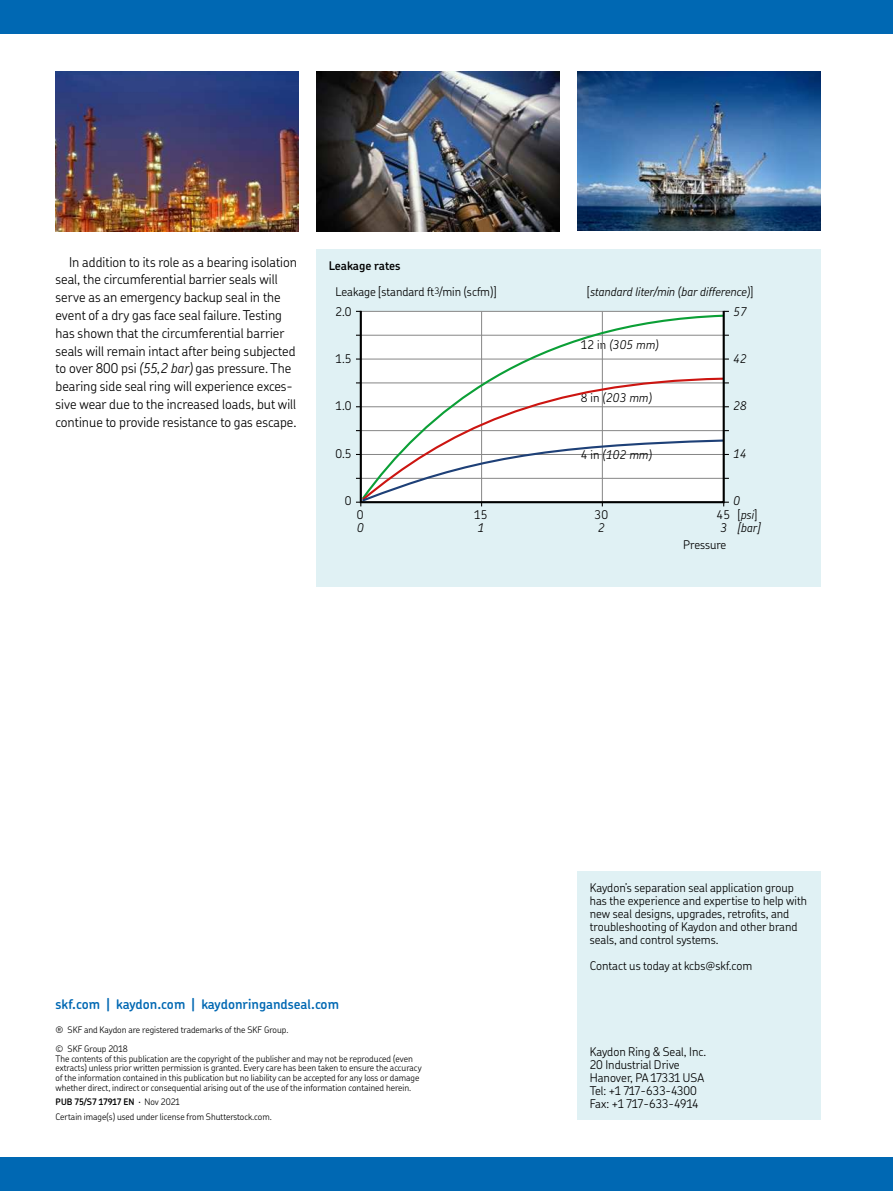
<style>
.page{position:relative;width:893px;height:1191px;background:#fff}
.page>*{position:absolute;margin:0;border:0;box-sizing:border-box;transform-origin:0 0}
.t1{font:300 13.5px/17.9px "SKF Chevin OT";color:#000}
.t2{font:600 13.5px "SKF Chevin OT";color:#0068b3}
.t3{font:300 12px/13px "SKF Chevin OT";color:#000}
.t4{font:italic 300 12px "SKF Chevin OT";color:#000}
.t5{font:600 12px "SKF Chevin OT";letter-spacing:-.005em;color:#000}
.t6{font:300 9px/9.8px "SKF Chevin OT";color:#000}
.s1{font-style:italic}
.s2{font-style:normal}
.s3{font-weight:600}
</style>
<div class="page">
<div style="left:316px;top:249px;width:504px;height:338px;background:#e0f1f4"></div>
<img style="left:55px;top:71px;width:243px;height:160px">
<img style="left:316px;top:71px;width:243px;height:160px">
<img style="left:578px;top:71px;width:242px;height:160px">
<hr style="left:481px;top:311px;width:1px;height:191px;background:#868686">
<hr style="left:602px;top:311px;width:1px;height:191px;background:#868686">
<svg style="left:363px;top:314px;width:363px;height:118px;background:#f5f8f6"></svg>
<svg style="left:363px;top:377px;width:362px;height:61px;background:#f4f0ef"></svg>
<svg style="left:356px;top:438px;width:373px;height:68px;background:#edeeef"></svg>
<div style="left:360px;top:310px;width:364px;height:193px;border:2px solid #000"></div>
<div style="left:577px;top:871px;width:243px;height:249px;background:#e0f1f4"></div>
<div style="left:0;top:0;width:892px;height:34px;background:#0068b3"></div>
<div style="left:0;top:1157px;width:892px;height:34px;background:#0068b3"></div>
<p class="t1" style="left:55px;top:253px;width:243px;text-indent:14px">In addition to its role as a bearing isolation seal, the circumferential barrier seals will serve as an emergency backup seal in the event of a dry gas face seal failure. Testing has shown that the circumferential barrier seals will remain intact after being subjected to over 800 psi <span class="s1">(55,2 bar)</span> gas pressure. The bearing side seal ring will experience exces&shy;sive wear due to the increased loads, but will continue to provide resistance to gas escape.</p>
<h2 class="t5" style="left:328px;top:260px;width:73px">Leakage rates</h2>
<h2 class="t3" style="left:335px;top:286px;width:162px">Leakage [standard ft<sup>3</sup>/min (scfm)]</h2>
<h2 class="t4" style="left:587px;top:286px;width:167px"><span class="s2">[</span>standard liter/min (bar difference)<span class="s2">]</span></h2>
<h2 class="t3" style="left:335px;top:305px;width:18px">2.0</h2>
<h2 class="t3" style="left:335px;top:353px;width:18px">1.5</h2>
<h2 class="t3" style="left:335px;top:400px;width:18px">1.0</h2>
<h2 class="t3" style="left:335px;top:447px;width:18px">0.5</h2>
<h2 class="t3" style="left:345px;top:495px;width:8px">0</h2>
<h2 class="t4" style="left:733px;top:306px;width:15px">57</h2>
<h2 class="t4" style="left:733px;top:353px;width:15px">42</h2>
<h2 class="t4" style="left:733px;top:400px;width:15px">28</h2>
<h2 class="t4" style="left:733px;top:448px;width:15px">14</h2>
<h2 class="t4" style="left:733px;top:495px;width:8px">0</h2>
<h2 class="t4" style="left:580px;top:339px;width:79px"><span class="s2">12 in</span> (305 mm)</h2>
<h2 class="t4" style="left:580px;top:392px;width:72px"><span class="s2">8 in</span> (203 mm)</h2>
<h2 class="t4" style="left:580px;top:450px;width:72px"><span class="s2">4 in</span> (102 mm)</h2>
<h2 class="t3" style="left:356px;top:509px;width:8px">0</h2>
<h2 class="t3" style="left:474px;top:509px;width:15px">15</h2>
<h2 class="t3" style="left:594px;top:509px;width:15px">30</h2>
<h2 class="t3" style="left:716px;top:509px;width:42px">45 [<span class="s1">psi</span>]</h2>
<h2 class="t4" style="left:357px;top:522px;width:8px">0</h2>
<h2 class="t4" style="left:477px;top:522px;width:8px">1</h2>
<h2 class="t4" style="left:598px;top:522px;width:8px">2</h2>
<h2 class="t4" style="left:720px;top:522px;width:41px">3 [bar]</h2>
<h2 class="t3" style="left:683px;top:539px;width:45px">Pressure</h2>
<h1 class="t2" style="left:55px;top:998px;width:285px">skf.com | kaydon.com | kaydonringandseal.com</h1>
<p class="t6" style="left:55px;top:1020px;width:234px;line-height:19.4px">® SKF and Kaydon are registered trademarks of the SKF Group. © SKF Group 2018</p>
<p class="t6" style="left:55px;top:1054px;width:367px">The contents of this publication are the copyright of the publisher and may not be reproduced (even extracts) unless prior written permission is granted. Every care has been taken to ensure the accuracy of the information contained in this publication but no liability can be accepted for any loss or damage whether direct, indirect or consequential arising out of the use of the information contained herein.</p>
<p class="t6" style="left:55px;top:1095px;width:218px;line-height:14.5px"><span class="s3">PUB 75/S7 17917 EN</span> · Nov 2021<br>Certain image(s) used under license from Shutterstock.com.</p>
<h2 class="t3" style="left:589px;top:882px;width:219px">Kaydon’s separation seal application group has the experience and expertise to help with new seal designs, upgrades, retrofits, and troubleshooting of Kaydon and other brand seals, and control systems.</h2>
<h2 class="t3" style="left:589px;top:960px;width:164px">Contact us today at kcbs@skf.com</h2>
<h2 class="t3" style="left:589px;top:1045px;width:118px">Kaydon Ring &amp; Seal, Inc.<br>20 Industrial Drive<br>Hanover, PA 17331 USA<br>Tel: +1 717-633-4300<br>Fax: +1 717-633-4914</h2>
</div>
